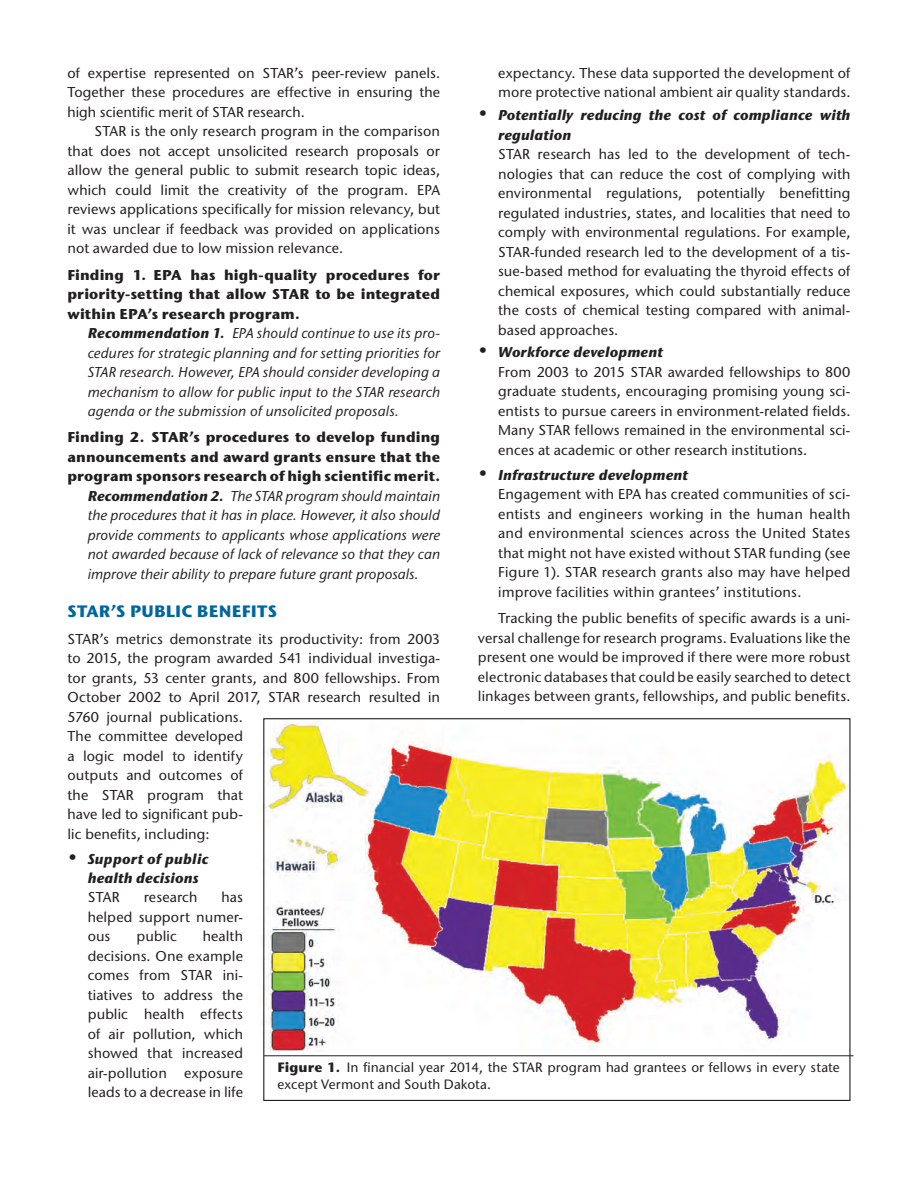
<style>
.page{position:relative;width:918px;height:1188px;background:#fff}
.page>*{position:absolute;margin:0;border:0;box-sizing:border-box;transform-origin:0 0}
.t1{font:700 16.5px "Stone Sans ITC Std";letter-spacing:.01em;color:#00679e}
.t2{font:500 14.25px/19.5px "Stone Sans ITC Std";letter-spacing:.01em;color:#231f20;text-align:justify}
.t3{font:italic 500 14.25px/19.5px "Stone Sans ITC Std";color:#231f20;text-align:justify}
.t4{font:700 14.25px/19.5px "Stone Sans ITC Std";letter-spacing:.005em;color:#231f20;text-align:justify}
.t5{font:italic 700 14.25px/19.5px "Stone Sans ITC Std";letter-spacing:.005em;color:#231f20}
.t6{font:500 13.5px/16.5px "Stone Sans ITC Std";letter-spacing:.005em;color:#231f20}
.s1{font-weight:700}
.s2{font-size:19.5px}
.s3{font-weight:700;font-style:italic;font-size:19.5px}
.s4{font-weight:700;font-style:italic}
</style>
<div class="page">
<img style="left:262px;top:721px;width:586px;height:331px">
<hr style="left:264px;top:1055px;width:590px;height:1px;background:#231f20">
<p class="t2" style="left:68px;top:63px;width:374px">of expertise represented on STAR’s peer-review panels.<br>Together these procedures are effective in ensuring the high scientific merit of STAR research.</p>
<p class="t2" style="left:68px;top:122px;width:374px;text-indent:27px">STAR is the only research program in the comparison that does not accept unsolicited research proposals or allow the general public to submit research topic ideas, which could limit the creativity of the program. EPA reviews applications specifically for mission relevancy, but it was unclear if feedback was provided on applications not awarded due to low mission relevance.</p>
<p class="t4" style="left:68px;top:265px;width:374px">Finding 1. E PA has high-quality procedures for priority-setting that allow STAR to be integrated within EPA’s research program.</p>
<p class="t3" style="left:88px;top:323px;width:354px"><span class="s1">Recommendation 1.</span> EPA should continue to use its pro&shy;cedures for strategic planning and for setting priorities for STAR research. However, EPA should consider developing a mechanism to allow for public input to the STAR research agenda or the submission of unsolicited proposals.</p>
<p class="t4" style="left:68px;top:427px;width:374px">Finding 2. STAR’s procedures to develop funding</p>
<p class="t4" style="left:68px;top:447px;width:374px">announcements and award grants ensure that the</p>
<p class="t4" style="left:68px;top:466px;width:374px">program sponsors research of high scientific merit.</p>
<p class="t3" style="left:88px;top:486px;width:354px"><span class="s1">Recommendation 2.</span> The STAR program should maintain</p>
<p class="t3" style="left:88px;top:506px;width:354px">the procedures that it has in place. However, it also should</p>
<p class="t3" style="left:88px;top:525px;width:354px">provide comments to applicants whose applications were</p>
<p class="t3" style="left:88px;top:545px;width:354px">not awarded because of lack of relevance so that they can</p>
<p class="t3" style="left:88px;top:564px;width:332px">improve their ability to prepare future grant proposals.</p>
<p class="t1" style="left:68px;top:601px;width:201px">STAR’s Public Benefits</p>
<p class="t2" style="left:68px;top:629px;width:374px;text-align:left">STAR’s metrics demonstrate its productivity: from 2003 to 2015, the program awarded 541 individual investiga&shy;tor grants, 53 center grants, and 800 fellowships. From October 2002 to April 2017, STAR research resulted in 5760 journal publications.<br>The committee developed<br>a logic model to identify<br>outputs and outcomes of<br>the STAR program that<br>have led to significant pub-<br>lic benefits, including:</p>
<p class="t5" style="left:88px;top:849px;width:122px;text-indent:-20px"><span class="s2">•</span> Support of public health decisions</p>
<p class="t2" style="left:88px;top:888px;width:33px">STAR</p>
<p class="t2" style="left:144px;top:888px;width:55px">research</p>
<p class="t2" style="left:498px;top:63px;width:354px">expectancy. These data supported the development of more protective national ambient air quality standards.</p>
<p class="t5" style="left:498px;top:105px;width:354px;text-indent:-20px"><span class="s2">•</span> Potentially reducing the cost of compliance with regulation</p>
<p class="t2" style="left:498px;top:144px;width:354px">STAR research has led to the development of tech&shy;nologies that can reduce the cost of complying with environmental regulations, potentially benefitting regulated industries, states, and localities that need to comply with environmental regulations. For example, STAR-funded research led to the development of a tis&shy;sue-based method for evaluating the thyroid effects of chemical exposures, which could substantially reduce the costs of chemical testing compared with animal&shy;based approaches.</p>
<p class="t2" style="left:498px;top:343px;width:354px;text-align:left;text-indent:-20px"><span class="s3">•</span> <span class="s4">Workforce development<br></span>From 2003 to 2015 STAR awarded fellowships to 800 graduate students, encouraging promising young sci&shy;entists to pursue careers in environment-related fields.<br>Many STAR fellows remained in the environmental sci&shy;ences at academic or other research institutions.</p>
<p class="t2" style="left:498px;top:465px;width:354px;text-align:left;text-indent:-20px"><span class="s3">•</span> <span class="s4">Infrastructure development<br></span>Engagement with EPA has created communities of sci&shy;entists and engineers working in the human health and environmental sciences across the United States that might not have existed without STAR funding (see Figure 1). STAR research grants also may have helped improve facilities within grantees’ institutions.</p>
<p class="t2" style="left:478px;top:608px;width:374px;text-indent:20px">Tracking the public benefits of specific awards is a uni&shy;versal challenge for research programs. Evaluations like the present one would be improved if there were more robust electronic databases that could be easily searched to detect linkages between grants, fellowships, and public benefits.</p>
<p class="t2" style="left:88px;top:888px;width:157px;text-indent:134px">has helped support numer&shy;ous</p>
<p class="t2" style="left:88px;top:927px;width:157px;text-indent:115px">health decisions. One example comes from STAR ini&shy;tiatives to address the public health effects of air pollution, which showed that increased air-pollution exposure leads to a decrease in life</p>
<p class="t2" style="left:136px;top:927px;width:42px">public</p>
<p class="t6" style="left:277px;top:1059px;width:564px"><span class="s1">Figure 1.</span> In financial year 2014, the STAR program had grantees or fellows in every state except Vermont and South Dakota.</p>
</div>
